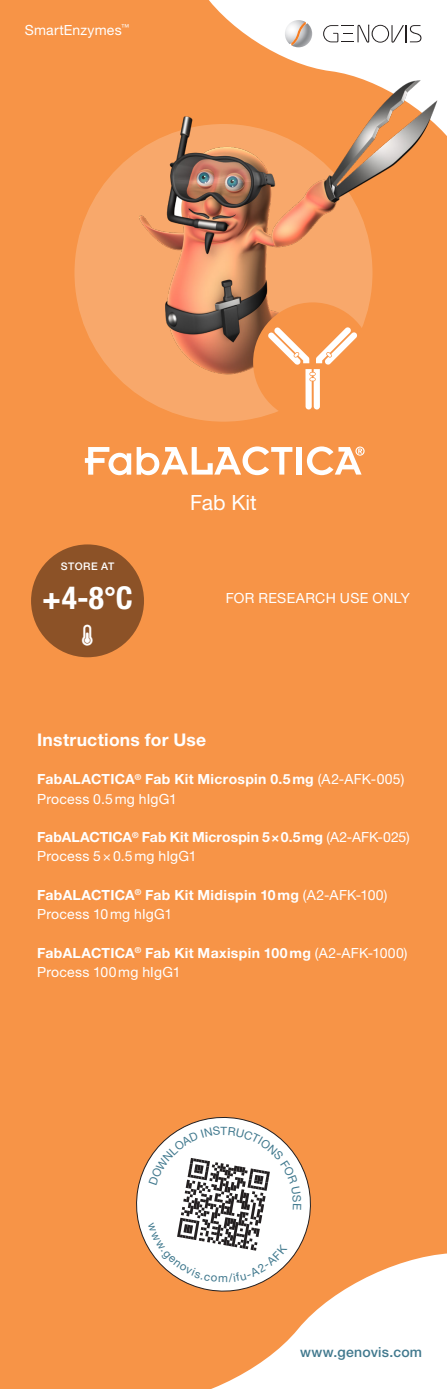
<style>
.page{position:relative;width:447px;height:1389px;background:#fff}
.page>*{position:absolute;margin:0;border:0;box-sizing:border-box;transform-origin:0 0}
.t1{font:700 condensed 31.5px "Helvetica Neue";color:#fff}
.t2{font:21px "Helvetica Neue LT Pro";color:#fff}
.t3{font:700 17.5px "Helvetica Neue LT Pro";letter-spacing:.015em;color:#fff}
.t4{font:700 14px/19.2px "Helvetica Neue LT Pro";letter-spacing:.02em;color:#fff}
.t5{font:14px "Helvetica Neue LT Pro";letter-spacing:.02em;color:#fff}
.t6{font:500 14px "Helvetica Neue LT Pro";letter-spacing:.015em;color:#41798e}
.t7{font:500 10.5px "Helvetica Neue";letter-spacing:.05em;color:#fff}
.s1{font-weight:400}
</style>
<div class="page">
<div style="left:0;top:0;width:446px;height:1389px;background:#f79447"></div>
<svg style="left:209px;top:0;width:237px;height:72px;fill:#fff"></svg>
<svg style="left:211px;top:1253px;width:235px;height:136px;fill:#fff"></svg>
<svg style="left:323px;top:25px;width:98px;height:18px;background:#d8d7d7"></svg>
<img style="left:285px;top:20px;width:20px;height:24px">
<img style="left:291px;top:23px;width:21px;height:24px">
<svg style="left:291px;top:22px;width:15px;height:24px"></svg>
<div style="left:31px;top:544px;width:113px;height:113px;background:#8c5227;border-radius:50%"></div>
<div style="left:74px;top:124px;width:298px;height:298px;background:#f8a86b;border-radius:50%"></div>
<svg style="left:136px;top:1117px;width:181px;height:181px"></svg>
<img style="left:134px;top:72px;width:312px;height:311px">
<div style="left:253px;top:302px;width:119px;height:120px;background:#f79447;border-radius:50%"></div>
<svg style="left:268px;top:327px;width:89px;height:83px"></svg>
<div style="left:296px;top:447px;width:6px;height:28px;background:#fff"></div>
<svg style="left:85px;top:446px;width:207px;height:29px"></svg>
<svg style="left:307px;top:446px;width:57px;height:29px"></svg>
<svg style="left:148px;top:1126px;width:153px;height:156px;background:#ded5ce"></svg>
<p class="t5" style="left:25px;top:21px;width:106px">SmartEnzymes<sup>™</sup></p>
<p class="t2" style="left:190px;top:490px;width:68px">Fab Kit</p>
<p class="t7" style="left:61px;top:560px;width:55px">STORE AT</p>
<p class="t1" style="left:42px;top:579px;width:92px">+4-8°C</p>
<p class="t5" style="left:225px;top:590px;width:185px">FOR RESEARCH USE ONLY</p>
<p class="t3" style="left:37px;top:729px;width:170px">Instructions for Use</p>
<p class="t4" style="left:37px;top:770px;width:368px">FabALACTICA<sup>®</sup> Fab Kit Microspin 0.5 mg <span class="s1">(A2-AFK-005)<br>Process 0.5 mg hIgG1</span></p>
<p class="t4" style="left:37px;top:827px;width:374px">FabALACTICA<sup>®</sup> Fab Kit Microspin 5 × 0.5 mg <span class="s1">(A2-AFK-025)<br>Process 5 × 0.5 mg hIgG1</span></p>
<p class="t4" style="left:37px;top:885px;width:351px">FabALACTICA<sup>®</sup> Fab Kit Midispin 10 mg <span class="s1">(A2-AFK-100)<br>Process 10 mg hIgG1</span></p>
<p class="t4" style="left:37px;top:943px;width:371px">FabALACTICA<sup>®</sup> Fab Kit Maxispin 100 mg <span class="s1">(A2-AFK-1000)<br>Process 100 mg hIgG1</span></p>
<p class="t6" style="left:300px;top:1344px;width:123px">www.genovis.com</p>
</div>
